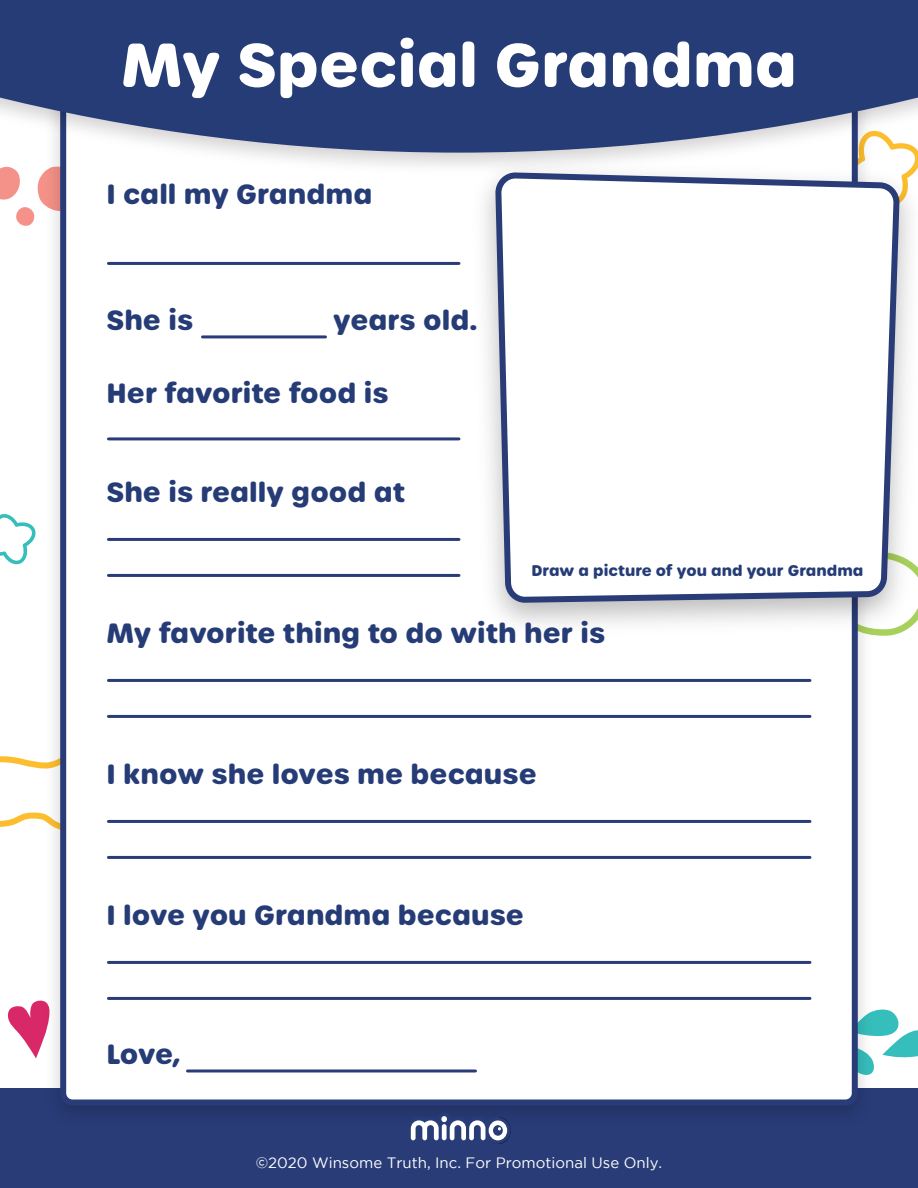
<style>
.page{position:relative;width:918px;height:1188px;background:#fff}
.page>*{position:absolute;margin:0;border:0;box-sizing:border-box;transform-origin:0 0}
.t1{font:700 60px "Urbane Rounded";color:#fff}
.t2{font:700 27px "Urbane Rounded";color:#263c76}
.t3{font:15px "Gotham";color:#fff}
.t4{font:700 15px "Urbane Rounded";color:#263c76}
</style>
<div class="page">
<svg style="left:0;top:183px;width:38px;height:43px"></svg>
<svg style="left:880px;top:1009px;width:38px;height:49px"></svg>
<svg style="left:7px;top:1000px;width:31px;height:58px"></svg>
<svg style="left:0;top:756px;width:38px;height:71px"></svg>
<svg style="left:0;top:514px;width:36px;height:51px"></svg>
<div style="left:0;top:1088px;width:918px;height:100px;background:#293c78"></div>
<img style="left:38px;top:183px;width:842px;height:931px">
<div style="left:63px;top:57px;width:792px;height:1045px;background:#fff;border-radius:9px"></div>
<hr style="left:108px;top:262px;width:351px;height:3px;background:#293c78">
<hr style="left:108px;top:437px;width:351px;height:3px;background:#293c78">
<hr style="left:108px;top:538px;width:351px;height:3px;background:#293c78">
<hr style="left:108px;top:574px;width:351px;height:3px;background:#293c78">
<hr style="left:108px;top:679px;width:702px;height:3px;background:#293c78">
<hr style="left:108px;top:715px;width:702px;height:3px;background:#293c78">
<hr style="left:108px;top:820px;width:702px;height:3px;background:#293c78">
<hr style="left:108px;top:856px;width:702px;height:3px;background:#293c78">
<hr style="left:108px;top:961px;width:702px;height:3px;background:#293c78">
<hr style="left:108px;top:997px;width:702px;height:3px;background:#293c78">
<hr style="left:188px;top:1070px;width:288px;height:2px;background:#293c78">
<hr style="left:202px;top:335px;width:124px;height:3px;background:#293c78">
<svg style="left:407px;top:1112px;width:104px;height:32px"></svg>
<img style="left:484px;top:183px;width:434px;height:463px">
<svg style="left:492px;top:183px;width:405px;height:423px"></svg>
<img style="left:0;top:153px;width:918px;height:30px">
<svg style="left:0;top:0;width:918px;height:153px;background:#3d5083"></svg>
<h1 class="t1" style="left:121px;top:24px;width:678px">My Special Grandma</h1>
<p class="t2" style="left:107px;top:175px;width:267px">I call my Grandma</p>
<p class="t2" style="left:107px;top:301px;width:88px">She is</p>
<p class="t2" style="left:333px;top:301px;width:146px">years old.</p>
<p class="t2" style="left:107px;top:375px;width:284px">Her favorite food is</p>
<p class="t2" style="left:107px;top:474px;width:301px">She is really good at</p>
<p class="t4" style="left:531px;top:560px;width:333px">Draw a picture of you and your Grandma</p>
<p class="t2" style="left:107px;top:615px;width:500px">My favorite thing to do with her is</p>
<p class="t2" style="left:107px;top:756px;width:432px">I know she loves me because</p>
<p class="t2" style="left:107px;top:897px;width:419px">I love you Grandma because</p>
<p class="t2" style="left:107px;top:1036px;width:75px">Love,</p>
<p class="t3" style="left:256px;top:1154px;width:408px">©2020 Winsome Truth, Inc. For Promotional Use Only.</p>
</div>
